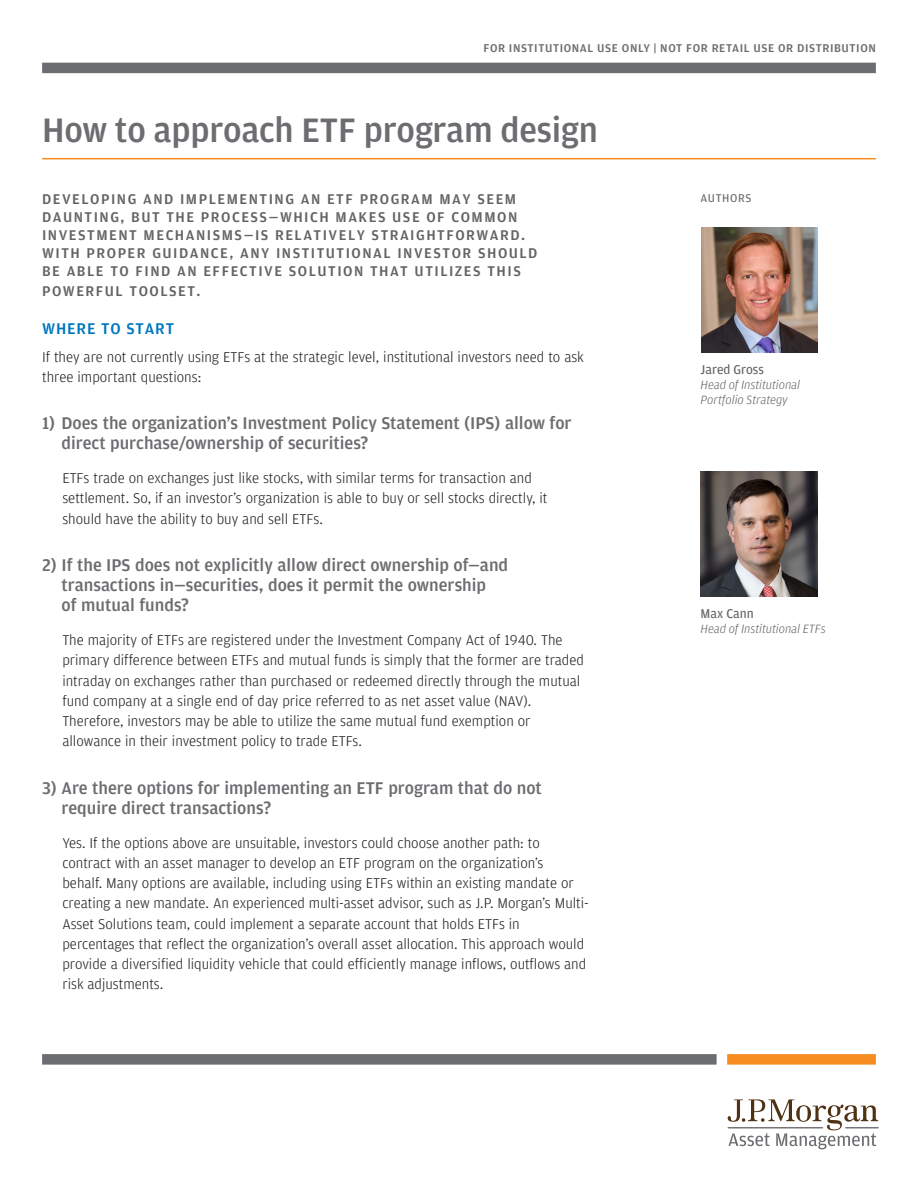
<style>
.page{position:relative;width:918px;height:1188px;background:#fff}
.page>*{position:absolute;margin:0;border:0;box-sizing:border-box;transform-origin:0 0}
.t1{font:500 36px "Amplitude";letter-spacing:-.005em;color:#6c6d70}
.Body_Copy_Numbered{font:500 18px/20.2px "Amplitude";color:#6c6d70}
.Body_Copy{font:500 16.5px "Amplitude";letter-spacing:.05em;color:#0077bf}
.Body_copy_Answer{font:300 15px/20.2px "Amplitude";color:#231f20}
.Sidebar_Title{font:500 15px/18px "Amplitude";letter-spacing:.1em;color:#636366}
.Body_copy_under_Subh{font:300 15px/20.2px "Amplitude";color:#231f20}
.Name{font:13.5px "Amplitude";color:#636366}
.Title___Division{font:italic 300 12.75px/15px "Amplitude";color:#636366}
.Cover_Disclosure_Cop{font:500 12px "Amplitude";letter-spacing:.05em;color:#6c6d70}
.t2{font:12px "Amplitude";letter-spacing:.05em;color:#6c6d70}
</style>
<div class="page">
<img style="left:701px;top:472px;width:116px;height:125px">
<hr style="left:42px;top:158px;width:834px;height:1px;background:#f68b1f">
<hr style="left:845px;top:1127px;width:34px;height:1px;background:#6c6d70">
<svg style="left:728px;top:1099px;width:150px;height:50px"></svg>
<div style="left:42px;top:1054px;width:675px;height:11px;background:#6c6d70"></div>
<div style="left:727px;top:1054px;width:149px;height:11px;background:#f68b1f"></div>
<div style="left:42px;top:63px;width:834px;height:10px;background:#6c6d70"></div>
<img style="left:701px;top:228px;width:117px;height:125px">
<p class="Cover_Disclosure_Cop" style="left:483px;top:40px;width:394px">FOR INSTITUTIONAL USE ONLY | NOT FOR RETAIL USE OR DISTRIBUTION</p>
<p class="t1" style="left:42px;top:107px;width:557px">How to approach ETF program design</p>
<p class="Sidebar_Title" style="left:42px;top:190px;width:497px">DEVELOPING AND IMPLEMENTING AN ETF PROGRAM MAY SEEM DAUNTING, BUT THE PROCESS—WHICH MAKES USE OF COMMON INVESTMENT MECHANISMS—IS RELATIVELY STRAIGHTFORWARD.<br>WITH PROPER GUIDANCE, ANY INSTITUTIONAL INVESTOR SHOULD BE ABLE TO FIND AN EFFECTIVE SOLUTION THAT UTILIZES THIS</p>
<p class="Sidebar_Title" style="left:42px;top:282px;width:160px">POWERFUL TOOLSET.</p>
<p class="Body_Copy" style="left:42px;top:318px;width:134px">WHERE TO START</p>
<p class="Body_copy_under_Subh" style="left:42px;top:346px;width:543px">If they are not currently using ETFs at the strategic level, institutional investors need to ask three important questions:</p>
<p class="Body_Copy_Numbered" style="left:62px;top:413px;width:512px;text-indent:-19px">1) Does the organization’s Investment Policy Statement (IPS) allow for direct purchase/ownership of securities?</p>
<p class="Body_copy_Answer" style="left:62px;top:468px;width:487px">ETFs trade on exchanges just like stocks, with similar terms for transaction and settlement. So, if an investor’s organization is able to buy or sell stocks directly, it should have the ability to buy and sell ETFs.</p>
<p class="Body_Copy_Numbered" style="left:62px;top:554px;width:448px;text-indent:-19px">2) If the IPS does not explicitly allow direct ownership of—and transactions in—securities, does it permit the ownership<br>of mutual funds?</p>
<p class="Body_copy_Answer" style="left:62px;top:630px;width:523px">The majority of ETFs are registered under the Investment Company Act of 1940. The primary difference between ETFs and mutual funds is simply that the former are traded intraday on exchanges rather than purchased or redeemed directly through the mutual fund company at a single end of day price referred to as net asset value (NAV).<br>Therefore, investors may be able to utilize the same mutual fund exemption or allowance in their investment policy to trade ETFs.</p>
<p class="Body_Copy_Numbered" style="left:62px;top:777px;width:482px;text-indent:-19px">3) Are there options for implementing an ETF program that do not require direct transactions?</p>
<p class="Body_copy_Answer" style="left:62px;top:832px;width:528px">Yes. If the options above are unsuitable, investors could choose another path: to contract with an asset manager to develop an ETF program on the organization’s<br>behalf. Many options are available, including using ETFs within an existing mandate or creating a new mandate. An experienced multi-asset advisor, such as J.P. Morgan’s Multi-Asset Solutions team, could implement a separate account that holds ETFs in percentages that reflect the organization’s overall asset allocation. This approach would provide a diversified liquidity vehicle that could efficiently manage inflows, outflows and risk adjustments.</p>
<p class="t2" style="left:701px;top:190px;width:52px">AUTHORS</p>
<p class="Name" style="left:701px;top:361px;width:65px">Jared Gross</p>
<p class="Title___Division" style="left:701px;top:378px;width:101px">Head of Institutional<br>Portfolio Strategy</p>
<p class="Name" style="left:701px;top:605px;width:55px">Max Cann</p>
<p class="Title___Division" style="left:701px;top:622px;width:127px">Head of Institutional ETFs</p>
</div>
